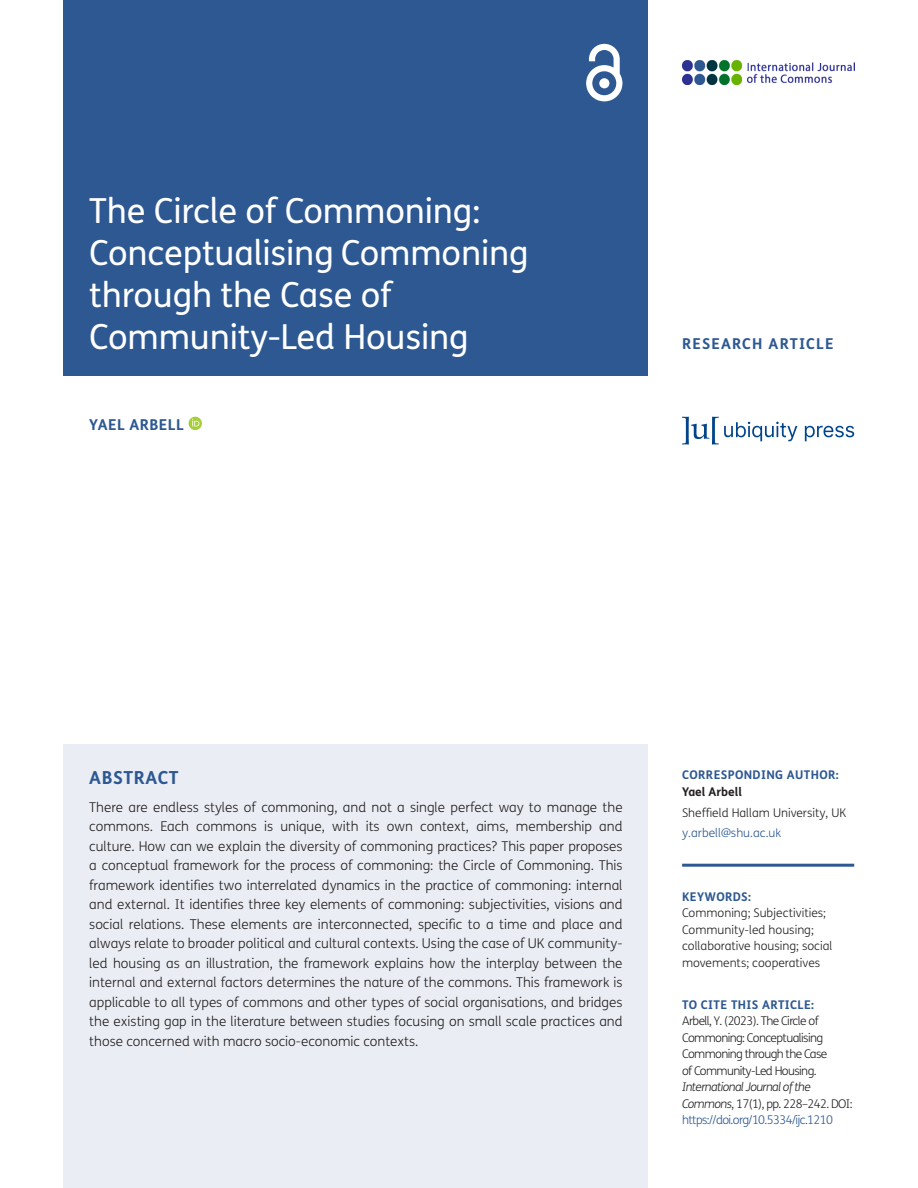
<style>
.page{position:relative;width:918px;height:1188px;background:#fff}
.page>*{position:absolute;margin:0;border:0;box-sizing:border-box;transform-origin:0 0}
.Article_Title{font:34.5px/42px "FS Me";letter-spacing:-.005em;color:#fff}
.Abstract_Heading{font:700 18px "FS Me";letter-spacing:.03em;color:#2d5892}
.Cover_Authors{font:700 15px "FS Me";letter-spacing:.075em;color:#2d5892}
.Cover_Authors-2{font:700 15px "FS Me";letter-spacing:.03em;color:#2d5892}
.Abstract_Copy{font:300 13.5px/19.5px "FS Me";color:#231f20;text-align:justify}
.t1{font:300 12px/16.5px "FS Me";color:#231f20}
.t2{font:300 12px/16.5px "FS Me";letter-spacing:-.05em;color:#231f20}
.t3{font:italic 300 12px/16.5px "FS Me";letter-spacing:-.05em;color:#231f20}
.t4{font:700 12px "FS Me";letter-spacing:.03em;color:#2d5892}
.t5{font:300 12px "FS Me";color:#2d5892}
.t6{font:700 12px "FS Me";color:#231f20}
.s1{font-style:normal}
.s2{font-style:normal;color:#2d5892}
</style>
<div class="page">
<div style="left:64px;top:0;width:584px;height:376px;background:#2d5892"></div>
<svg style="left:586px;top:44px;width:36px;height:57px"></svg>
<svg style="left:682px;top:417px;width:172px;height:28px"></svg>
<img style="left:682px;top:60px;width:172px;height:25px">
<div style="left:64px;top:744px;width:584px;height:444px;background:#eaeef4"></div>
<hr style="left:682px;top:864px;width:172px;height:3px;background:#2d5892">
<svg style="left:189px;top:417px;width:13px;height:13px"></svg>
<svg style="left:192px;top:419px;width:7px;height:7px"></svg>
<h1 class="Article_Title" style="left:89px;top:190px;width:441px">The Circle of Commoning:<br>Conceptualising Commoning through the Case of<br>Community-Led Housing</h1>
<p class="Cover_Authors-2" style="left:89px;top:415px;width:96px">YAEL ARBELL</p>
<p class="Cover_Authors" style="left:682px;top:334px;width:153px">RESEARCH ARTICLE</p>
<h1 class="Abstract_Heading" style="left:89px;top:766px;width:91px">ABSTRACT</h1>
<p class="Abstract_Copy" style="left:89px;top:797px;width:535px">There are endless styles of commoning, and not a single perfect way to manage the commons. Each commons is unique, with its own context, aims, membership and culture. How can we explain the diversity of commoning practices? This paper proposes a conceptual framework for the process of commoning: the Circle of Commoning. This framework identifies two interrelated dynamics in the practice of commoning: internal and external. It identifies three key elements of commoning: subjectivities, visions and social relations. These elements are interconnected, specific to a time and place and always relate to broader political and cultural contexts. Using the case of UK community&shy;led housing as an illustration, the framework explains how the interplay between the internal and external factors determines the nature of the commons. This framework is applicable to all types of commons and other types of social organisations, and bridges the existing gap in the literature between studies focusing on small scale practices and those concerned with macro socio-economic contexts.</p>
<p class="t4" style="left:682px;top:768px;width:158px">CORRESPONDING AUTHOR:</p>
<p class="t6" style="left:682px;top:784px;width:61px">Yael Arbell</p>
<p class="t1" style="left:682px;top:805px;width:166px">Sheffield Hallam University, UK</p>
<p class="t5" style="left:682px;top:826px;width:101px">y.arbell@shu.ac.uk</p>
<p class="t4" style="left:682px;top:889px;width:71px">KEYWORDS:</p>
<p class="t1" style="left:682px;top:905px;width:152px">Commoning; Subjectivities;<br>Community-led housing; collaborative housing; social movements; cooperatives</p>
<p class="t4" style="left:682px;top:997px;width:133px">TO CITE THIS ARTICLE:</p>
<p class="t2" style="left:682px;top:1013px;width:147px">Arbell, Y. (2023). The Circle of<br>Commoning: Conceptualising<br>Commoning through the Case of Community-Led Housing.</p>
<p class="t3" style="left:682px;top:1079px;width:172px">International Journal of the<br>Commons<span class="s1">, 17(1), pp. 228–242. DOI: </span><span class="s2">https://doi.org/10.5334/ijc.1210</span></p>
</div>
